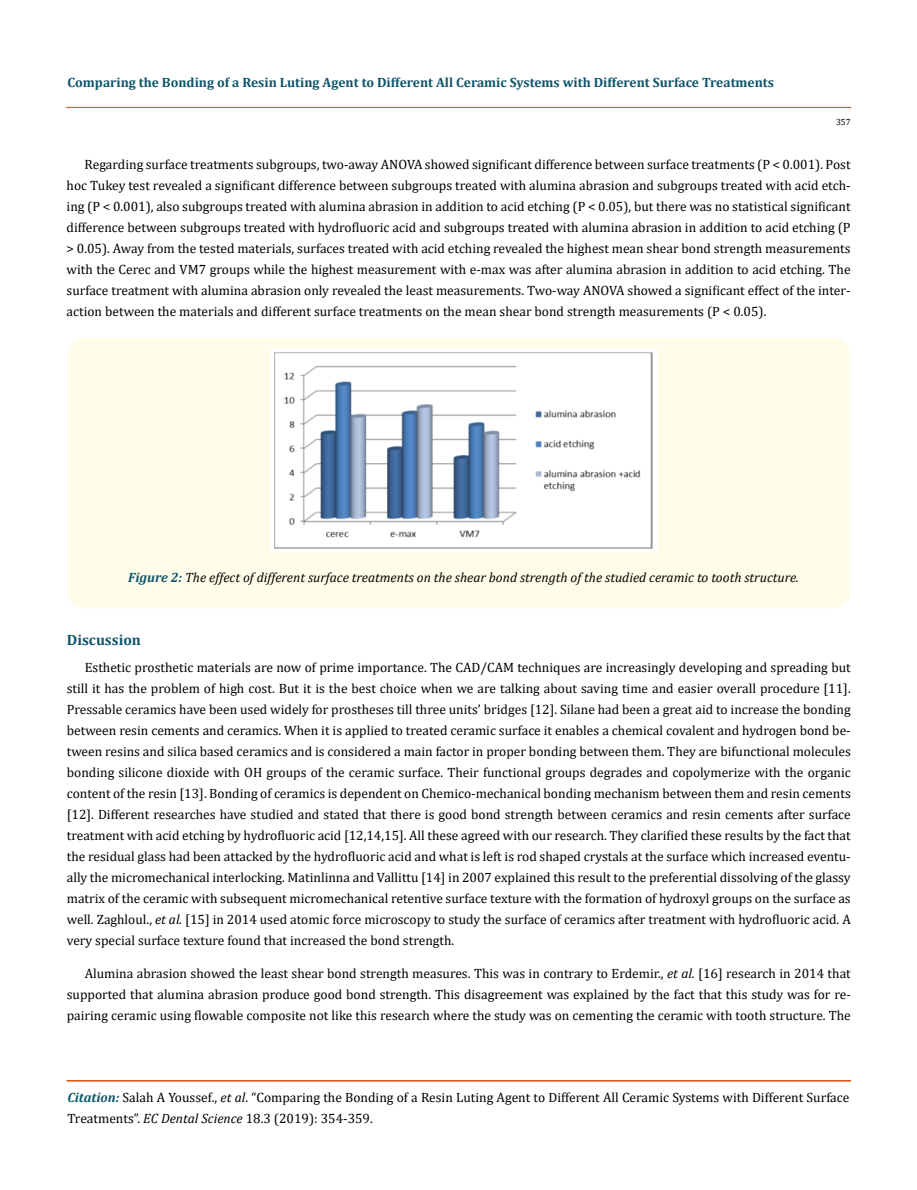
<style>
.page{position:relative;width:917px;height:1190px;background:#fff}
.page>*{position:absolute;margin:0;border:0;box-sizing:border-box;transform-origin:0 0}
.t1{font:700 15px "Cambria";color:#0e546a}
.t2{font:13.5px/21px "Cambria";color:#000;text-align:justify}
.t3{font:italic 13.5px "Cambria";color:#000}
.t4{font:700 13.5px "Cambria";color:#0e546a}
.t5{font:9px "Cambria";color:#000}
.s1{font-weight:700;color:#0e546a}
.s2{font-style:italic}
.s3{font-weight:700;font-style:italic;color:#0e546a}
</style>
<div class="page">
<div style="left:67px;top:107px;width:783px;height:1px;border:1px solid #e05d1a"></div>
<div style="left:67px;top:1080px;width:783px;height:1px;border:1px solid #e05d1a"></div>
<div style="left:67px;top:338px;width:783px;height:270px;background:#fffde9;border-radius:18px"></div>
<img style="left:270px;top:350px;width:387px;height:201px">
<p class="t4" style="left:68px;top:73px;width:708px">Comparing the Bonding of a Resin Luting Agent to Different All Ceramic Systems with Different Surface Treatments</p>
<p class="t5" style="left:836px;top:117px;width:16px">357</p>
<p class="t2" style="left:67px;top:154px;width:785px;text-indent:18px">Regarding surface treatments subgroups, two-away ANOVA showed significant difference between surface treatments (P &lt; 0.001). Post hoc Tukey test revealed a significant difference between subgroups treated with alumina abrasion and subgroups treated with acid etch&shy;ing (P &lt; 0.001), also subgroups treated with alumina abrasion in addition to acid etching (P &lt; 0.05), but there was no statistical significant difference between subgroups treated with hydrofluoric acid and subgroups treated with alumina abrasion in addition to acid etching (P &gt; 0.05). Away from the tested materials, surfaces treated with acid etching revealed the highest mean shear bond strength measurements with the Cerec and VM7 groups while the highest measurement with e-max was after alumina abrasion in addition to acid etching. The surface treatment with alumina abrasion only revealed the least measurements. Two-way ANOVA showed a significant effect of the inter&shy;action between the materials and different surface treatments on the mean shear bond strength measurements (P &lt; 0.05).</p>
<p class="t3" style="left:128px;top:567px;width:672px"><span class="s1">Figure 2:</span> The effect of different surface treatments on the shear bond strength of the studied ceramic to tooth structure.</p>
<p class="t1" style="left:67px;top:629px;width:76px">Discussion</p>
<p class="t2" style="left:67px;top:657px;width:785px;text-indent:18px">Esthetic prosthetic materials are now of prime importance. The CAD/CAM techniques are increasingly developing and spreading but still it has the problem of high cost. But it is the best choice when we are talking about saving time and easier overall procedure [11].<br>Pressable ceramics have been used widely for prostheses till three units’ bridges [12]. Silane had been a great aid to increase the bonding between resin cements and ceramics. When it is applied to treated ceramic surface it enables a chemical covalent and hydrogen bond be&shy;tween resins and silica based ceramics and is considered a main factor in proper bonding between them. They are bifunctional molecules bonding silicone dioxide with OH groups of the ceramic surface. Their functional groups degrades and copolymerize with the organic content of the resin [13]. Bonding of ceramics is dependent on Chemico-mechanical bonding mechanism between them and resin cements [12]. Different researches have studied and stated that there is good bond strength between ceramics and resin cements after surface treatment with acid etching by hydrofluoric acid [12,14,15]. All these agreed with our research. They clarified these results by the fact that the residual glass had been attacked by the hydrofluoric acid and what is left is rod shaped crystals at the surface which increased eventu&shy;ally the micromechanical interlocking. Matinlinna and Vallittu [14] in 2007 explained this result to the preferential dissolving of the glassy matrix of the ceramic with subsequent micromechanical retentive surface texture with the formation of hydroxyl groups on the surface as well. Zaghloul., <span class="s2">et al.</span> [15] in 2014 used atomic force microscopy to study the surface of ceramics after treatment with hydrofluoric acid. A very special surface texture found that increased the bond strength.</p>
<p class="t2" style="left:67px;top:963px;width:785px;text-indent:18px">Alumina abrasion showed the least shear bond strength measures. This was in contrary to Erdemir., <span class="s2">et al.</span> [16] research in 2014 that supported that alumina abrasion produce good bond strength. This disagreement was explained by the fact that this study was for re&shy;pairing ceramic using flowable composite not like this research where the study was on cementing the ceramic with tooth structure. The</p>
<p class="t2" style="left:67px;top:1086px;width:783px"><span class="s3">Citation:</span> Salah A Youssef., <span class="s2">et al</span>. “Comparing the Bonding of a Resin Luting Agent to Different All Ceramic Systems with Different Surface<br>Treatments”. <span class="s2">EC Dental Science</span> 18.3 (2019): 354-359.</p>
</div>
